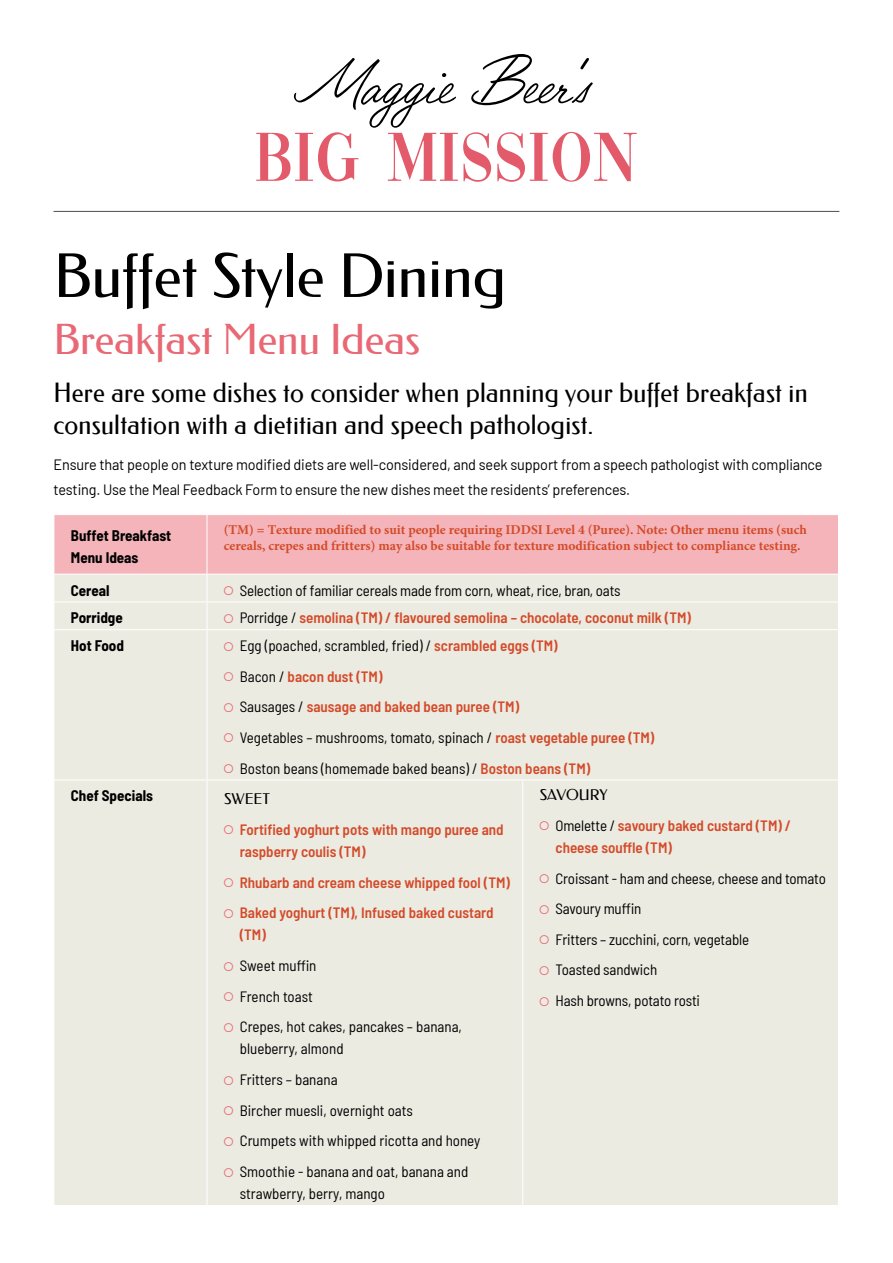
<style>
.page{position:relative;width:893px;height:1263px;background:#fff}
.page>*{position:absolute;margin:0;border:0;box-sizing:border-box;transform-origin:0 0}
.t1{font:60px "Federo";color:#000}
.t2{font:42px "Federo";color:#e86975}
.t3{font:27px/31.5px "Federo";letter-spacing:.01em;color:#000;scale:.94 1}
.t4{font:semi-condensed 15px/22.2px "Barlow";letter-spacing:-.005em;color:#000}
.t5{font:600 semi-condensed 15px/22.2px "Barlow";color:#d34b2a}
.t6{font:15px/25.5px "Barlow";letter-spacing:-.01em;color:#000;scale:.96 1}
.t7{font:700 semi-condensed 15px/22.2px "Barlow";color:#000}
.t8{font:15px "Federo";color:#000}
.t9{font:700 13.5px/16.2px "Minion Pro";color:#d34b2a}
.s1{color:#e86975}
.s2{font-weight:400;color:#000}
.s3{font-weight:600;color:#d34b2a}
</style>
<div class="page">
<div style="left:55px;top:515px;width:783px;height:59px;background:#f4b4ba"></div>
<div style="left:55px;top:575px;width:783px;height:630px;background:#ecebe2"></div>
<hr style="left:207px;top:515px;width:1px;height:59px;background:#fff">
<hr style="left:54px;top:601px;width:153px;height:1px;background:#fff">
<svg style="left:54px;top:575px;width:1px;height:54px"></svg>
<hr style="left:207px;top:601px;width:316px;height:1px;background:#fff">
<svg style="left:207px;top:575px;width:1px;height:54px"></svg>
<hr style="left:523px;top:601px;width:316px;height:1px;background:#fff">
<hr style="left:54px;top:629px;width:153px;height:1px;background:#fff">
<hr style="left:207px;top:629px;width:316px;height:1px;background:#fff">
<hr style="left:207px;top:630px;width:1px;height:150px;background:#fff">
<hr style="left:523px;top:629px;width:316px;height:1px;background:#fff">
<hr style="left:54px;top:780px;width:153px;height:1px;background:#fff">
<hr style="left:207px;top:780px;width:316px;height:1px;background:#fff">
<hr style="left:207px;top:780px;width:1px;height:425px;background:#fff">
<hr style="left:523px;top:780px;width:316px;height:1px;background:#fff">
<hr style="left:522px;top:780px;width:1px;height:425px;background:#fff">
<svg style="left:256px;top:54px;width:381px;height:128px"></svg>
<hr style="left:54px;top:211px;width:785px;height:1px;background:#4d4d4f">
<svg style="left:224px;top:586px;width:9px;height:9px"></svg>
<svg style="left:224px;top:614px;width:9px;height:9px"></svg>
<svg style="left:224px;top:642px;width:9px;height:9px"></svg>
<svg style="left:224px;top:672px;width:9px;height:9px"></svg>
<svg style="left:224px;top:703px;width:9px;height:9px"></svg>
<svg style="left:224px;top:733px;width:9px;height:9px"></svg>
<svg style="left:224px;top:764px;width:9px;height:9px"></svg>
<svg style="left:224px;top:825px;width:9px;height:9px"></svg>
<svg style="left:224px;top:878px;width:9px;height:9px"></svg>
<svg style="left:224px;top:909px;width:9px;height:9px"></svg>
<svg style="left:224px;top:962px;width:9px;height:9px"></svg>
<svg style="left:224px;top:992px;width:9px;height:9px"></svg>
<svg style="left:224px;top:1023px;width:9px;height:9px"></svg>
<svg style="left:224px;top:1076px;width:9px;height:9px"></svg>
<svg style="left:224px;top:1106px;width:9px;height:9px"></svg>
<svg style="left:224px;top:1137px;width:9px;height:9px"></svg>
<svg style="left:224px;top:1167px;width:9px;height:9px"></svg>
<svg style="left:540px;top:821px;width:9px;height:9px"></svg>
<svg style="left:540px;top:874px;width:9px;height:9px"></svg>
<svg style="left:540px;top:905px;width:9px;height:9px"></svg>
<svg style="left:540px;top:935px;width:9px;height:9px"></svg>
<svg style="left:540px;top:966px;width:9px;height:9px"></svg>
<svg style="left:540px;top:997px;width:9px;height:9px"></svg>
<h1 class="t1" style="left:54px;top:242px;width:454px">Buffet Style Dining</h1>
<h2 class="t2" style="left:54px;top:315px;width:368px">Breakfast Menu Ideas</h2>
<h3 class="t3" style="left:54px;top:378px;width:804px">Here are some dishes to consider when planning your buffet breakfast in consultation with a dietitian and speech pathologist.</h3>
<p class="t6" style="left:54px;top:451px;width:803px">Ensure that people on texture modified diets are well-considered, and seek support from a speech pathologist with compliance testing. Use the Meal Feedback Form to ensure the new dishes meet the residents’ preferences.</p>
<p class="t7" style="left:71px;top:523px;width:102px">Buffet Breakfast<br>Menu Ideas</p>
<p class="t9" style="left:224px;top:521px;width:584px">(TM) = Texture modified to suit people requiring IDDSI Level 4 (Puree). Note: Other menu items (such cereals, crepes and fritters) may also be suitable for texture modification subject to compliance testing.</p>
<p class="t7" style="left:71px;top:578px;width:40px">Cereal</p>
<p class="t4" style="left:224px;top:578px;width:398px"><span class="s1">●</span> Selection of familiar cereals made from corn, wheat, rice, bran, oats</p>
<p class="t7" style="left:71px;top:606px;width:53px">Porridge</p>
<p class="t5" style="left:224px;top:606px;width:468px"><span class="s1">●</span> <span class="s2">Porridge /</span> semolina (TM) / flavoured semolina – chocolate, coconut milk (TM)</p>
<p class="t7" style="left:71px;top:633px;width:55px">Hot Food</p>
<p class="t4" style="left:224px;top:633px;width:335px"><span class="s1">●</span> Egg (poached, scrambled, fried) / <span class="s3">scrambled eggs (TM)</span></p>
<p class="t5" style="left:224px;top:664px;width:160px"><span class="s1">●</span> <span class="s2">Bacon /</span> bacon dust (TM)</p>
<p class="t5" style="left:224px;top:695px;width:297px"><span class="s1">●</span> <span class="s2">Sausages /</span> sausage and baked bean puree (TM)</p>
<p class="t4" style="left:224px;top:725px;width:432px"><span class="s1">●</span> Vegetables – mushrooms, tomato, spinach / <span class="s3">roast vegetable puree (TM)</span></p>
<p class="t4" style="left:224px;top:756px;width:368px"><span class="s1">●</span> Boston beans (homemade baked beans) / <span class="s3">Boston beans (TM)</span></p>
<p class="t7" style="left:71px;top:784px;width:84px">Chef Specials</p>
<p class="t8" style="left:224px;top:790px;width:48px">SWEET</p>
<p class="t5" style="left:240px;top:817px;width:265px;text-indent:-16px"><span class="s1">●</span> Fortified yoghurt pots with mango puree and raspberry coulis (TM)</p>
<p class="t5" style="left:224px;top:870px;width:287px"><span class="s1">●</span> Rhubarb and cream cheese whipped fool (TM)</p>
<p class="t5" style="left:240px;top:901px;width:255px;text-indent:-16px"><span class="s1">●</span> Baked yoghurt (TM), Infused baked custard (TM)</p>
<p class="t4" style="left:224px;top:953px;width:94px"><span class="s1">●</span> Sweet muffin</p>
<p class="t4" style="left:224px;top:984px;width:90px"><span class="s1">●</span> French toast</p>
<p class="t4" style="left:240px;top:1015px;width:224px;text-indent:-16px"><span class="s1">●</span> Crepes, hot cakes, pancakes – banana, blueberry, almond</p>
<p class="t4" style="left:224px;top:1067px;width:115px"><span class="s1">●</span> Fritters – banana</p>
<p class="t4" style="left:224px;top:1098px;width:190px"><span class="s1">●</span> Bircher muesli, overnight oats</p>
<p class="t4" style="left:224px;top:1129px;width:258px"><span class="s1">●</span> Crumpets with whipped ricotta and honey</p>
<p class="t4" style="left:240px;top:1159px;width:230px;text-indent:-16px"><span class="s1">●</span> Smoothie - banana and oat, banana and strawberry, berry, mango</p>
<p class="t8" style="left:540px;top:786px;width:69px">SAVOURY</p>
<p class="t5" style="left:555px;top:813px;width:237px;text-indent:-16px"><span class="s1">●</span> <span class="s2">Omelette /</span> savoury baked custard (TM) / cheese souffle (TM)</p>
<p class="t4" style="left:540px;top:866px;width:288px"><span class="s1">●</span> Croissant - ham and cheese, cheese and tomato</p>
<p class="t4" style="left:540px;top:896px;width:103px"><span class="s1">●</span> Savoury muffin</p>
<p class="t4" style="left:540px;top:927px;width:211px"><span class="s1">●</span> Fritters – zucchini, corn, vegetable</p>
<p class="t4" style="left:540px;top:958px;width:119px"><span class="s1">●</span> Toasted sandwich</p>
<p class="t4" style="left:540px;top:988px;width:162px"><span class="s1">●</span> Hash browns, potato rosti</p>
</div>
